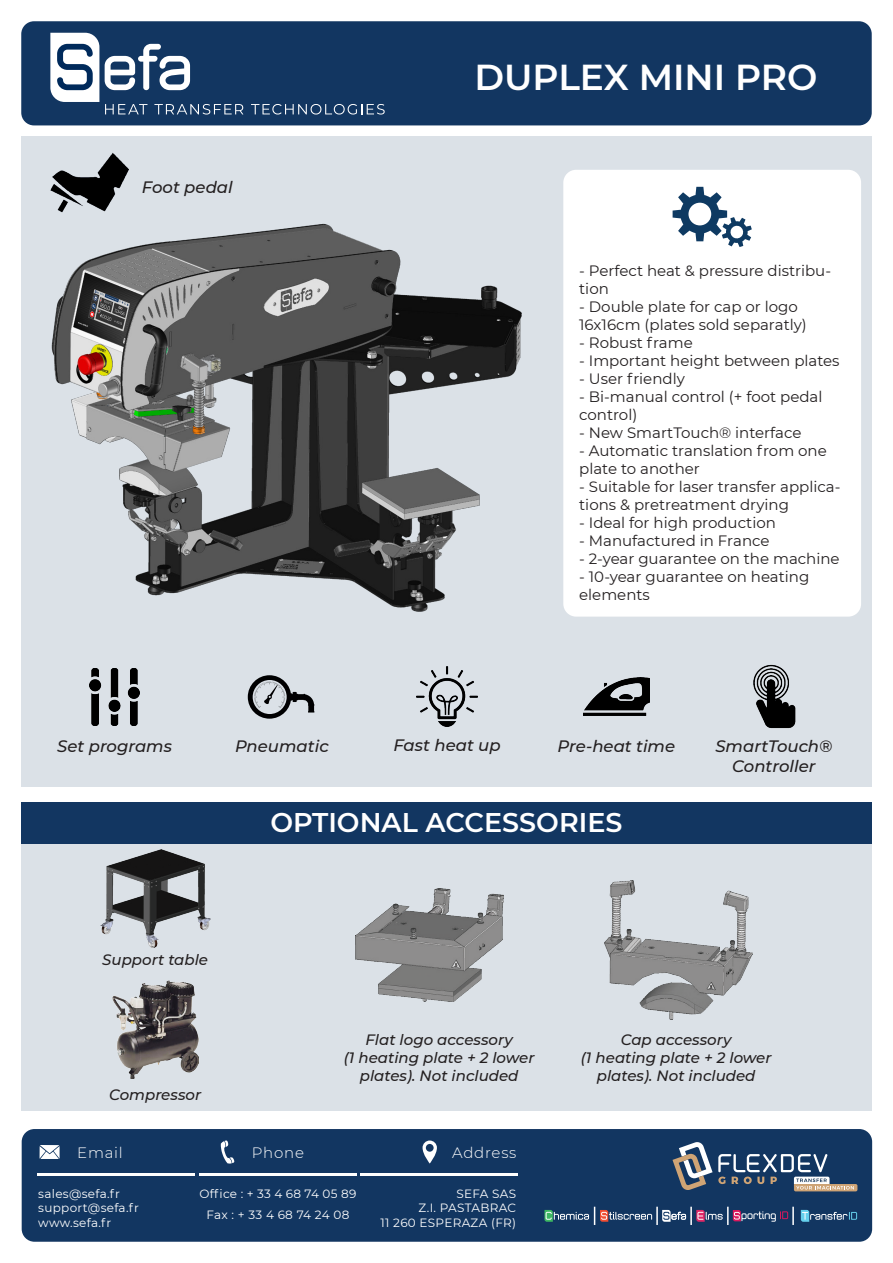
<style>
.page{position:relative;width:893px;height:1263px;background:#fff}
.page>*{position:absolute;margin:0;border:0;box-sizing:border-box;transform-origin:0 0}
.t1{font:600 36px "Montserrat";color:#fff}
.t2{font:600 27px "Montserrat";color:#fff}
.t3{font:italic 500 16.5px "Montserrat";color:#231f20}
.t4{font:15px/18px "Montserrat";color:#231f20}
.t5{font:italic 500 15px/18px "Montserrat";color:#231f20;text-align:center}
.Subtitle{font:300 15px "Montserrat";letter-spacing:.05em;color:#fff}
.Text{font:12px "Montserrat";letter-spacing:.025em;color:#fff}
</style>
<div class="page">
<div style="left:21px;top:803px;width:851px;height:308px;background:#dbe1e7"></div>
<div style="left:21px;top:803px;width:851px;height:41px;background:#123661"></div>
<div style="left:21px;top:21px;width:851px;height:104px;background:#123661;border-radius:13px"></div>
<div style="left:22px;top:1129px;width:850px;height:113px;background:#123661;border-radius:13px"></div>
<div style="left:21px;top:136px;width:851px;height:651px;background:#dbe1e7"></div>
<svg style="left:50px;top:33px;width:49px;height:69px;background:#bec8d5"></svg>
<svg style="left:105px;top:44px;width:85px;height:46px"></svg>
<svg style="left:105px;top:104px;width:42px;height:10px"></svg>
<svg style="left:154px;top:104px;width:89px;height:11px"></svg>
<svg style="left:251px;top:104px;width:134px;height:11px"></svg>
<img style="left:100px;top:850px;width:110px;height:97px">
<img style="left:112px;top:980px;width:86px;height:98px">
<svg style="left:423px;top:1140px;width:14px;height:23px"></svg>
<svg style="left:221px;top:1140px;width:13px;height:23px"></svg>
<svg style="left:40px;top:1145px;width:20px;height:14px"></svg>
<hr style="left:38px;top:1173px;width:157px;height:3px;background:#fff">
<hr style="left:199px;top:1173px;width:158px;height:3px;background:#fff">
<hr style="left:361px;top:1173px;width:157px;height:3px;background:#fff">
<img style="left:584px;top:678px;width:65px;height:38px">
<img style="left:417px;top:667px;width:60px;height:60px">
<img style="left:89px;top:668px;width:51px;height:57px">
<img style="left:753px;top:665px;width:43px;height:64px">
<img style="left:51px;top:212px;width:471px;height:400px">
<img style="left:50px;top:152px;width:78px;height:60px">
<img style="left:356px;top:889px;width:148px;height:113px">
<img style="left:605px;top:880px;width:148px;height:139px">
<svg style="left:248px;top:675px;width:66px;height:44px"></svg>
<div style="left:563px;top:170px;width:298px;height:447px;background:#fff;border-radius:13px"></div>
<svg style="left:673px;top:187px;width:79px;height:60px"></svg>
<svg style="left:672px;top:1142px;width:185px;height:49px"></svg>
<svg style="left:801px;top:1210px;width:56px;height:12px"></svg>
<svg style="left:544px;top:1207px;width:250px;height:18px"></svg>
<p class="t3" style="left:142px;top:175px;width:92px">Foot pedal</p>
<p class="t1" style="left:474px;top:51px;width:345px">DUPLEX MINI PRO</p>
<p class="t4" style="left:579px;top:261px;width:253px">- Perfect heat &amp; pressure distribu&shy;tion</p>
<p class="t4" style="left:579px;top:297px;width:229px">- Double plate for cap or logo<br>16x16cm (plates sold separatly)</p>
<p class="t4" style="left:579px;top:333px;width:115px">- Robust frame</p>
<p class="t4" style="left:579px;top:351px;width:262px">- Important height between plates</p>
<p class="t4" style="left:579px;top:369px;width:107px">- User friendly</p>
<p class="t4" style="left:579px;top:387px;width:245px">- Bi-manual control (+ foot pedal control)</p>
<p class="t4" style="left:579px;top:423px;width:224px">- New SmartTouch® interface</p>
<p class="t4" style="left:579px;top:441px;width:249px">- Automatic translation from one plate to another</p>
<p class="t4" style="left:579px;top:477px;width:263px">- Suitable for laser transfer applica&shy;tions &amp; pretreatment drying</p>
<p class="t4" style="left:579px;top:513px;width:198px">- Ideal for high production</p>
<p class="t4" style="left:579px;top:531px;width:192px">- Manufactured in France</p>
<p class="t4" style="left:579px;top:549px;width:262px">- 2-year guarantee on the machine</p>
<p class="t4" style="left:579px;top:567px;width:232px">- 10-year guarantee on heating elements</p>
<p class="t3" style="left:57px;top:734px;width:116px">Set programs</p>
<p class="t3" style="left:558px;top:734px;width:119px">Pre-heat time</p>
<p class="t3" style="left:235px;top:734px;width:95px">Pneumatic</p>
<p class="t3" style="left:393px;top:734px;width:109px">Fast heat up</p>
<p class="t3" style="left:715px;top:734px;width:119px">SmartTouch®</p>
<p class="t3" style="left:732px;top:754px;width:85px">Controller</p>
<p class="t5" style="left:102px;top:950px;width:107px">Support table</p>
<p class="t5" style="left:109px;top:1085px;width:93px">Compressor</p>
<p class="t2" style="left:271px;top:803px;width:353px">OPTIONAL ACCESSORIES</p>
<p class="t5" style="left:365px;top:1030px;width:149px">Flat logo accessory</p>
<p class="t5" style="left:344px;top:1048px;width:192px">(1 heating plate + 2 lower plates). Not included</p>
<p class="t5" style="left:621px;top:1030px;width:112px">Cap accessory</p>
<p class="t5" style="left:581px;top:1048px;width:192px">(1 heating plate + 2 lower plates). Not included</p>
<p class="Subtitle" style="left:77px;top:1143px;width:47px">Email</p>
<p class="Subtitle" style="left:252px;top:1143px;width:54px">Phone</p>
<p class="Subtitle" style="left:452px;top:1143px;width:66px">Address</p>
<p class="Text" style="left:38px;top:1185px;width:83px">sales@sefa.fr</p>
<p class="Text" style="left:38px;top:1200px;width:102px">support@sefa.fr</p>
<p class="Text" style="left:38px;top:1214px;width:75px">www.sefa.fr</p>
<p class="Text" style="left:199px;top:1185px;width:158px">Office : + 33 4 68 74 05 89</p>
<p class="Text" style="left:206px;top:1206px;width:144px">Fax : + 33 4 68 74 24 08</p>
<p class="Text" style="left:456px;top:1185px;width:61px">SEFA SAS</p>
<p class="Text" style="left:418px;top:1200px;width:99px">Z.I. PASTABRAC</p>
<p class="Text" style="left:381px;top:1214px;width:137px">11 260 ESPERAZA (FR)</p>
</div>
